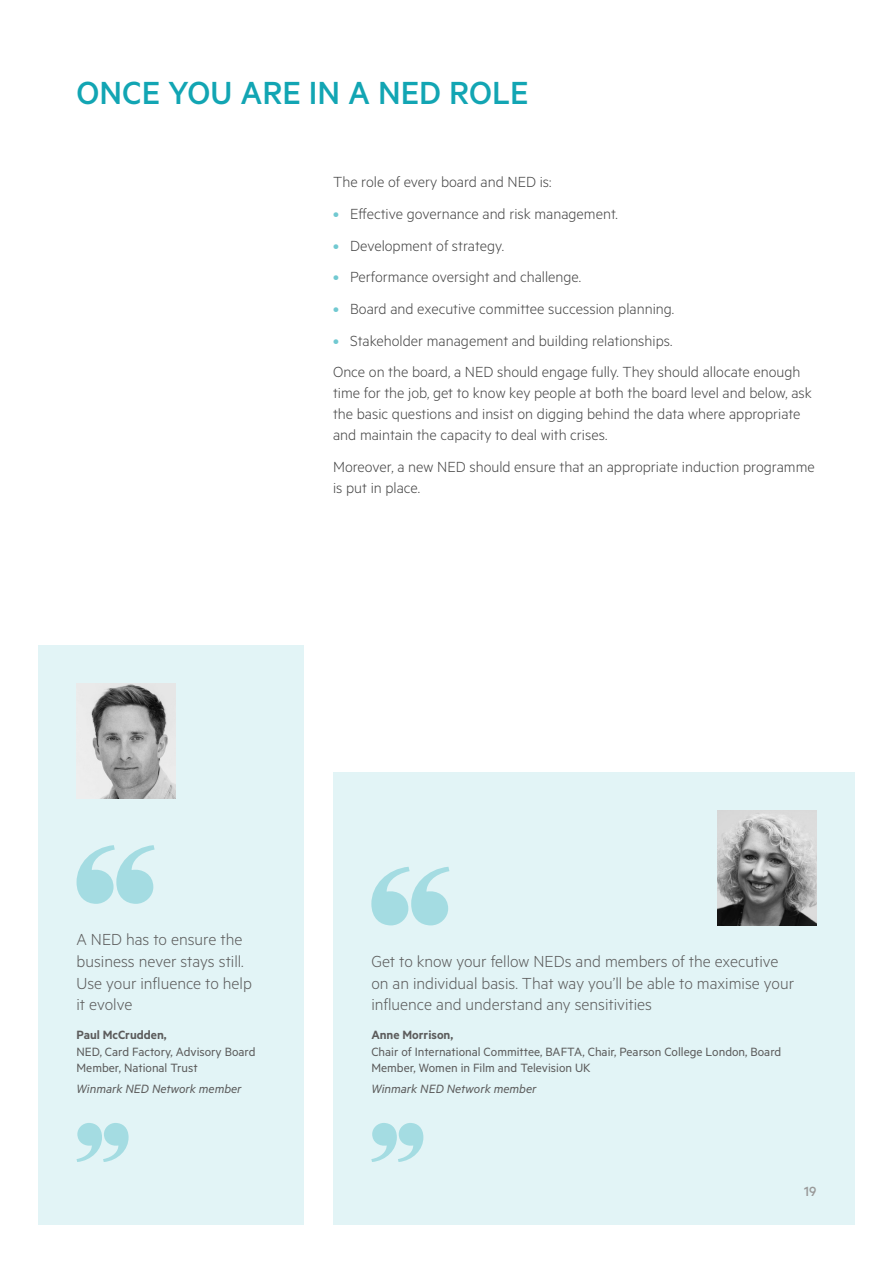
<style>
.page{position:relative;width:893px;height:1263px;background:#fff}
.page>*{position:absolute;margin:0;border:0;box-sizing:border-box;transform-origin:0 0}
.t1{font:500 36px "Metric";color:#12a5b3}
.t2{font:300 18px/21.6px "Metric";color:#5c5c5c}
.t3{font:300 16.5px/21px "Metric";color:#474747}
.t4{font:500 15px "Metric";color:#999}
.t5{font:13.5px/16.5px "Metric";color:#5c5c5c}
.t6{font:italic 13.5px "Metric";color:#5c5c5c}
.t7{font:600 13.5px "Metric";color:#5c5c5c}
.s1{font-weight:500;color:#71c9d1}
</style>
<div class="page">
<div style="left:38px;top:645px;width:265px;height:580px;background:#e2f4f6"></div>
<svg style="left:77px;top:845px;width:78px;height:59px"></svg>
<svg style="left:77px;top:1123px;width:52px;height:39px"></svg>
<img style="left:77px;top:683px;width:98px;height:115px">
<div style="left:333px;top:773px;width:522px;height:452px;background:#e2f4f6"></div>
<svg style="left:371px;top:867px;width:78px;height:58px"></svg>
<svg style="left:371px;top:1123px;width:52px;height:39px"></svg>
<img style="left:718px;top:811px;width:98px;height:114px">
<h1 class="t1" style="left:77px;top:72px;width:454px">ONCE YOU ARE IN A NED ROLE</h1>
<p class="t3" style="left:333px;top:171px;width:220px">The role of every board and NED is:</p>
<p class="t3" style="left:333px;top:203px;width:286px"><span class="s1">•</span> Effective governance and risk management.</p>
<p class="t3" style="left:333px;top:234px;width:172px"><span class="s1">•</span> Development of strategy.</p>
<p class="t3" style="left:333px;top:266px;width:250px"><span class="s1">•</span> Performance oversight and challenge.</p>
<p class="t3" style="left:333px;top:298px;width:343px"><span class="s1">•</span> Board and executive committee succession planning.</p>
<p class="t3" style="left:333px;top:324px;width:469px;line-height:31.7px"><span class="s1">•</span> Stakeholder management and building relationships.<br>Once on the board, a NED should engage fully. They should allocate enough</p>
<p class="t3" style="left:333px;top:382px;width:480px">time for the job, get to know key people at both the board level and below, ask the basic questions and insist on digging behind the data where appropriate and maintain the capacity to deal with crises.</p>
<p class="t3" style="left:333px;top:455px;width:483px">Moreover, a new NED should ensure that an appropriate induction programme is put in place.</p>
<p class="t2" style="left:77px;top:928px;width:177px">A NED has to ensure the business never stays still.<br>Use your influence to help it evolve</p>
<p class="t7" style="left:77px;top:1027px;width:92px">Paul McCrudden,</p>
<p class="t5" style="left:77px;top:1043px;width:180px">NED, Card Factory, Advisory Board<br>Member, National Trust</p>
<p class="t6" style="left:77px;top:1081px;width:167px">Winmark NED Network member</p>
<p class="t2" style="left:371px;top:950px;width:424px">Get to know your fellow NEDs and members of the executive on an individual basis. That way you’ll be able to maximise your influence and understand any sensitivities</p>
<p class="t7" style="left:371px;top:1027px;width:83px">Anne Morrison,</p>
<p class="t5" style="left:371px;top:1043px;width:411px">Chair of International Committee, BAFTA, Chair, Pearson College London, Board<br>Member, Women in Film and Television UK</p>
<p class="t6" style="left:371px;top:1081px;width:167px">Winmark NED Network member</p>
<p class="t4" style="left:804px;top:1183px;width:14px">19</p>
</div>
